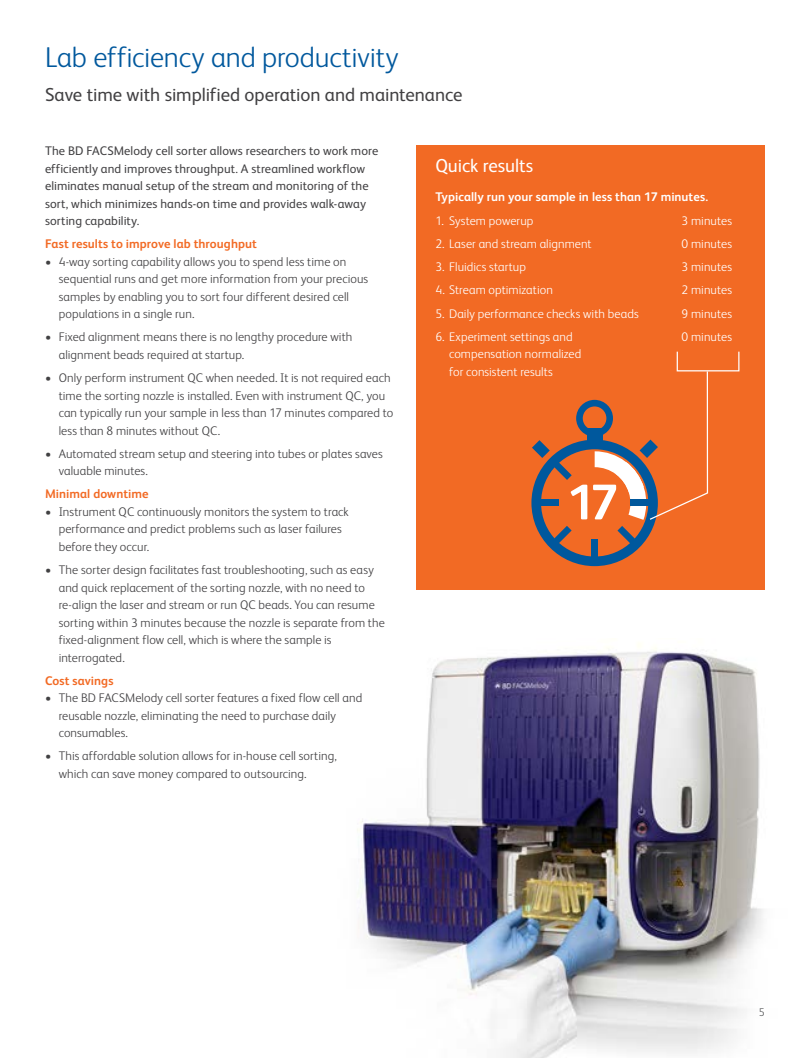
<style>
.page{position:relative;width:810px;height:1058px;background:#fff}
.page>*{position:absolute;margin:0;border:0;box-sizing:border-box;transform-origin:0 0}
.t1{font:700 50.25px "FS Albert Pro";color:#fff}
.t2{font:300 28.75px "FS Albert Pro";letter-spacing:-.005em;color:#00589d}
.t3{font:18.75px "FS Albert Pro";letter-spacing:-.005em;color:#414042}
.t4{font:18.75px "FS Albert Pro";letter-spacing:-.005em;color:#fff}
.t5{font:300 12.5px/17.5px "FS Albert Pro";letter-spacing:.005em;color:#414042}
.t6{font:12.5px/17.5px "FS Albert Pro";letter-spacing:.005em;color:#414042}
.t7{font:300 12.5px/23.1px "FS Albert Pro";letter-spacing:.005em;color:#fff}
.t8{font:700 12.5px "FS Albert Pro";letter-spacing:.005em;color:#f26a24}
.t9{font:700 12.5px "FS Albert Pro";letter-spacing:.005em;color:#fff}
.t10{font:300 11.25px "FS Albert Pro";color:#5f6062}
</style>
<div class="page">
<div style="left:416px;top:145px;width:349px;height:444px;background:#f26a24"></div>
<div style="left:677px;top:351px;width:62px;height:20px;border:1px solid #fff"></div>
<svg style="left:531px;top:370px;width:178px;height:196px"></svg>
<img style="left:357px;top:644px;width:406px;height:414px">
<h2 class="t2" style="left:45px;top:38px;width:355px">Lab efficiency and productivity</h2>
<h3 class="t3" style="left:45px;top:81px;width:419px">Save time with simplified operation and maintenance</h3>
<p class="t6" style="left:45px;top:141px;width:335px">The BD FACSMelody cell sorter allows researchers to work more efficiently and improves throughput. A streamlined workflow eliminates manual setup of the stream and monitoring of the sort, which minimizes hands-on time and provides walk-away sorting capability.</p>
<p class="t8" style="left:45px;top:235px;width:213px">Fast results to improve lab throughput</p>
<p class="t5" style="left:59px;top:252px;width:311px;text-indent:-14px">• 4-way sorting capability allows you to spend less time on sequential runs and get more information from your precious samples by enabling you to sort four different desired cell populations in a single run.</p>
<p class="t5" style="left:59px;top:327px;width:295px;text-indent:-14px">• Fixed alignment means there is no lengthy procedure with alignment beads required at startup.</p>
<p class="t5" style="left:59px;top:368px;width:336px;text-indent:-14px">• Only perform instrument QC when needed. It is not required each time the sorting nozzle is installed. Even with instrument QC, you can typically run your sample in less than 17 minutes compared to less than 8 minutes without QC.</p>
<p class="t5" style="left:59px;top:444px;width:326px;text-indent:-14px">• Automated stream setup and steering into tubes or plates saves valuable minutes.</p>
<p class="t8" style="left:45px;top:485px;width:105px">Minimal downtime</p>
<p class="t5" style="left:59px;top:502px;width:292px;text-indent:-14px">• Instrument QC continuously monitors the system to track performance and predict problems such as laser failures before they occur.</p>
<p class="t5" style="left:59px;top:560px;width:328px;text-indent:-14px">• The sorter design facilitates fast troubleshooting, such as easy and quick replacement of the sorting nozzle, with no need to re-align the laser and stream or run QC beads. You can resume sorting within 3 minutes because the nozzle is separate from the fixed-alignment flow cell, which is where the sample is interrogated.</p>
<p class="t8" style="left:45px;top:671px;width:70px">Cost savings</p>
<p class="t5" style="left:59px;top:688px;width:305px;text-indent:-14px">• The BD FACSMelody cell sorter features a fixed flow cell and reusable nozzle, eliminating the need to purchase daily consumables.</p>
<p class="t5" style="left:59px;top:746px;width:280px;text-indent:-14px">• This affordable solution allows for in-house cell sorting, which can save money compared to outsourcing.</p>
<h3 class="t4" style="left:435px;top:153px;width:100px">Quick results</h3>
<p class="t9" style="left:435px;top:188px;width:274px">Typically run your sample in less than 17 minutes.</p>
<p class="t7" style="left:435px;top:208px;width:100px">1. System powerup</p>
<p class="t7" style="left:435px;top:231px;width:158px">2. Laser and stream alignment</p>
<p class="t7" style="left:435px;top:255px;width:92px">3. Fluidics startup</p>
<p class="t7" style="left:435px;top:278px;width:119px">4. Stream optimization</p>
<p class="t7" style="left:435px;top:301px;width:205px">5. Daily performance checks with beads</p>
<p class="t7" style="left:449px;top:327px;width:134px;line-height:17.5px;text-indent:-14px">6. Experiment settings and compensation normalized for consistent results</p>
<p class="t7" style="left:682px;top:208px;width:52px;text-align:justify">3 minutes 0 minutes 3 minutes 2 minutes 9 minutes 0 minutes</p>
<h1 class="t1" style="left:567px;top:467px;width:53px">17</h1>
<p class="t10" style="left:759px;top:1004px;width:8px">5</p>
</div>
